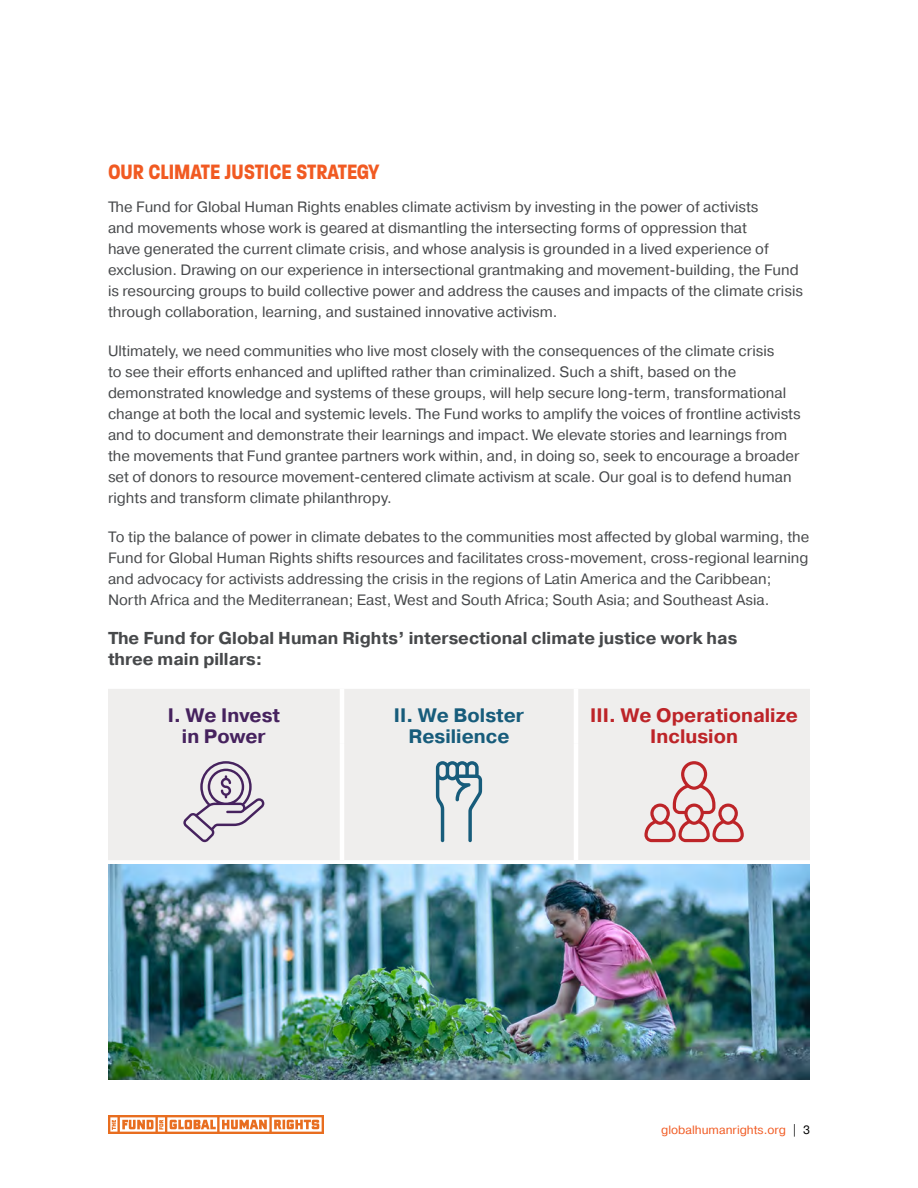
<style>
.page{position:relative;width:918px;height:1188px;background:#fff}
.page>*{position:absolute;margin:0;border:0;box-sizing:border-box;transform-origin:0 0}
.t1{font:700 22.5px "Paralucent Cond";color:#f15a22}
.t2{font:700 19.5px/21px "Pragmatica";color:#bd2428;text-align:center}
.t3{font:700 19.5px/21px "Pragmatica";color:#175c7b;text-align:center}
.t4{font:700 19.5px/21px "Pragmatica";color:#46225e;text-align:center}
.t5{font:700 17.25px/21px "Pragmatica";color:#47494b}
.t6{font:15px/21px "Pragmatica";color:#47494b}
.t7{font:12px "Pragmatica Web";color:#f15a22}
.s1{color:#000}
</style>
<div class="page">
<img style="left:108px;top:864px;width:702px;height:216px">
<div style="left:108px;top:689px;width:702px;height:171px;background:#efeeed"></div>
<hr style="left:340px;top:689px;width:4px;height:54px;background:#fff">
<hr style="left:574px;top:689px;width:4px;height:54px;background:#fff">
<hr style="left:340px;top:743px;width:4px;height:117px;background:#fff">
<hr style="left:574px;top:743px;width:4px;height:117px;background:#fff">
<svg style="left:183px;top:761px;width:81px;height:81px"></svg>
<svg style="left:436px;top:761px;width:46px;height:81px"></svg>
<svg style="left:644px;top:761px;width:100px;height:81px"></svg>
<svg style="left:108px;top:1115px;width:216px;height:19px"></svg>
<h1 class="t1" style="left:108px;top:158px;width:273px">OUR CLIMATE JUSTICE STRATEGY</h1>
<p class="t6" style="left:108px;top:197px;width:697px">The Fund for Global Human Rights enables climate activism by investing in the power of activists<br>and movements whose work is geared at dismantling the intersecting forms of oppression that<br>have generated the current climate crisis, and whose analysis is grounded in a lived experience of exclusion. Drawing on our experience in intersectional grantmaking and movement-building, the Fund is resourcing groups to build collective power and address the causes and impacts of the climate crisis through collaboration, learning, and sustained innovative activism.</p>
<p class="t6" style="left:108px;top:341px;width:694px">Ultimately, we need communities who live most closely with the consequences of the climate crisis<br>to see their efforts enhanced and uplifted rather than criminalized. Such a shift, based on the demonstrated knowledge and systems of these groups, will help secure long-term, transformational change at both the local and systemic levels. The Fund works to amplify the voices of frontline activists and to document and demonstrate their learnings and impact. We elevate stories and learnings from the movements that Fund grantee partners work within, and, in doing so, seek to encourage a broader set of donors to resource movement-centered climate activism at scale. Our goal is to defend human rights and transform climate philanthropy.</p>
<p class="t6" style="left:108px;top:527px;width:703px">To tip the balance of power in climate debates to the communities most affected by global warming, the Fund for Global Human Rights shifts resources and facilitates cross-movement, cross-regional learning and advocacy for activists addressing the crisis in the regions of Latin America and the Caribbean; North Africa and the Mediterranean; East, West and South Africa; South Asia; and Southeast Asia.</p>
<p class="t5" style="left:108px;top:628px;width:631px">The Fund for Global Human Rights’ intersectional climate justice work has three main pillars:</p>
<h2 class="t4" style="left:168px;top:705px;width:114px">I. We Invest in Power</h2>
<h2 class="t3" style="left:394px;top:705px;width:132px">II. We Bolster<br>Resilience</h2>
<h2 class="t2" style="left:590px;top:705px;width:209px">III. We Operationalize<br>Inclusion</h2>
<p class="t7" style="left:661px;top:1123px;width:150px">globalhumanrights.org <span class="s1">| 3</span></p>
</div>
